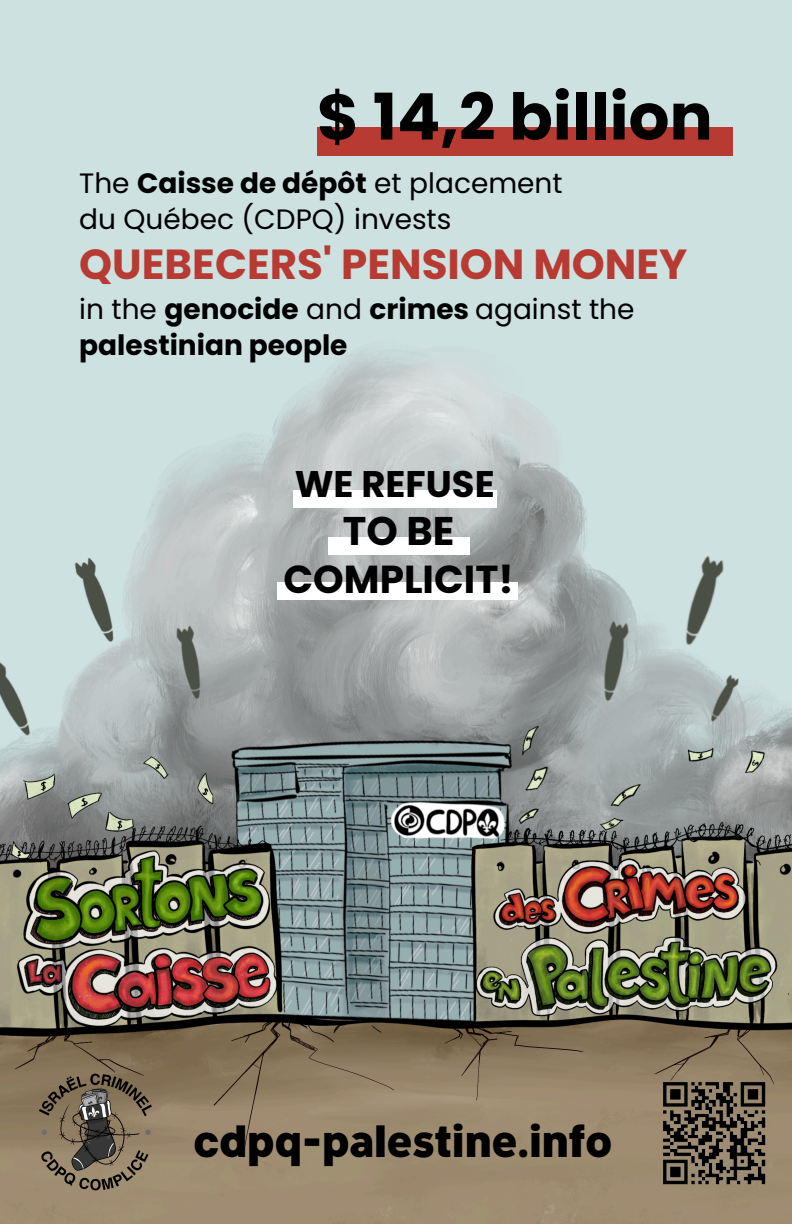
<style>
.page{position:relative;width:792px;height:1224px;background:#fff}
.page>*{position:absolute;margin:0;border:0;box-sizing:border-box;transform-origin:0 0}
.t1{font:700 64.2px "Poppins";color:#000}
.t2{font:800 44.6px "Klima";color:#000}
.t3{font:700 42px "Poppins";color:#b73a33}
.t4{font:700 40px "Poppins";color:#000}
.t5{font:700 39px "Poppins";color:#000}
.t6{font:700 37px "Poppins";color:#000}
.t7{font:700 28px/36px "Poppins";color:#000}
.t8{font:28px/36px "Poppins";color:#000}
.s1{font-weight:700}
.s2{font-weight:400}
</style>
<div class="page">
<div style="left:0;top:0;width:792px;height:79px;background:#cee1e1"></div>
<img style="left:0;top:79px;width:792px;height:1145px">
<img style="left:660px;top:1080px;width:106px;height:107px">
<img style="left:37px;top:1067px;width:118px;height:130px">
<div style="left:317px;top:127px;width:416px;height:29px;background:#b73a33"></div>
<div style="left:293px;top:491px;width:203px;height:17px;background:#fff"></div>
<div style="left:328px;top:538px;width:141px;height:17px;background:#fff"></div>
<div style="left:277px;top:583px;width:241px;height:17px;background:#fff"></div>
<h3 class="t1" style="left:317px;top:72px;width:397px">$ 14,2 billion</h3>
<h1 class="t8" style="left:79px;top:165px;width:485px">The <span class="s1">Caisse de dépôt</span> et placement du Québec (CDPQ) invests</h1>
<h1 class="t3" style="left:79px;top:235px;width:610px">QUEBECERS' PENSION MONEY</h1>
<h1 class="t7" style="left:79px;top:291px;width:557px"><span class="s2">in the</span> genocide <span class="s2">and</span> crimes <span class="s2">against the </span>palestinian people</h1>
<p class="t6" style="left:295px;top:458px;width:202px">WE REFUSE</p>
<p class="t4" style="left:343px;top:503px;width:113px">TO BE</p>
<p class="t5" style="left:284px;top:552px;width:232px">COMPLICIT!</p>
<p class="t2" style="left:194px;top:1122px;width:420px">cdpq-palestine.info</p>
</div>
